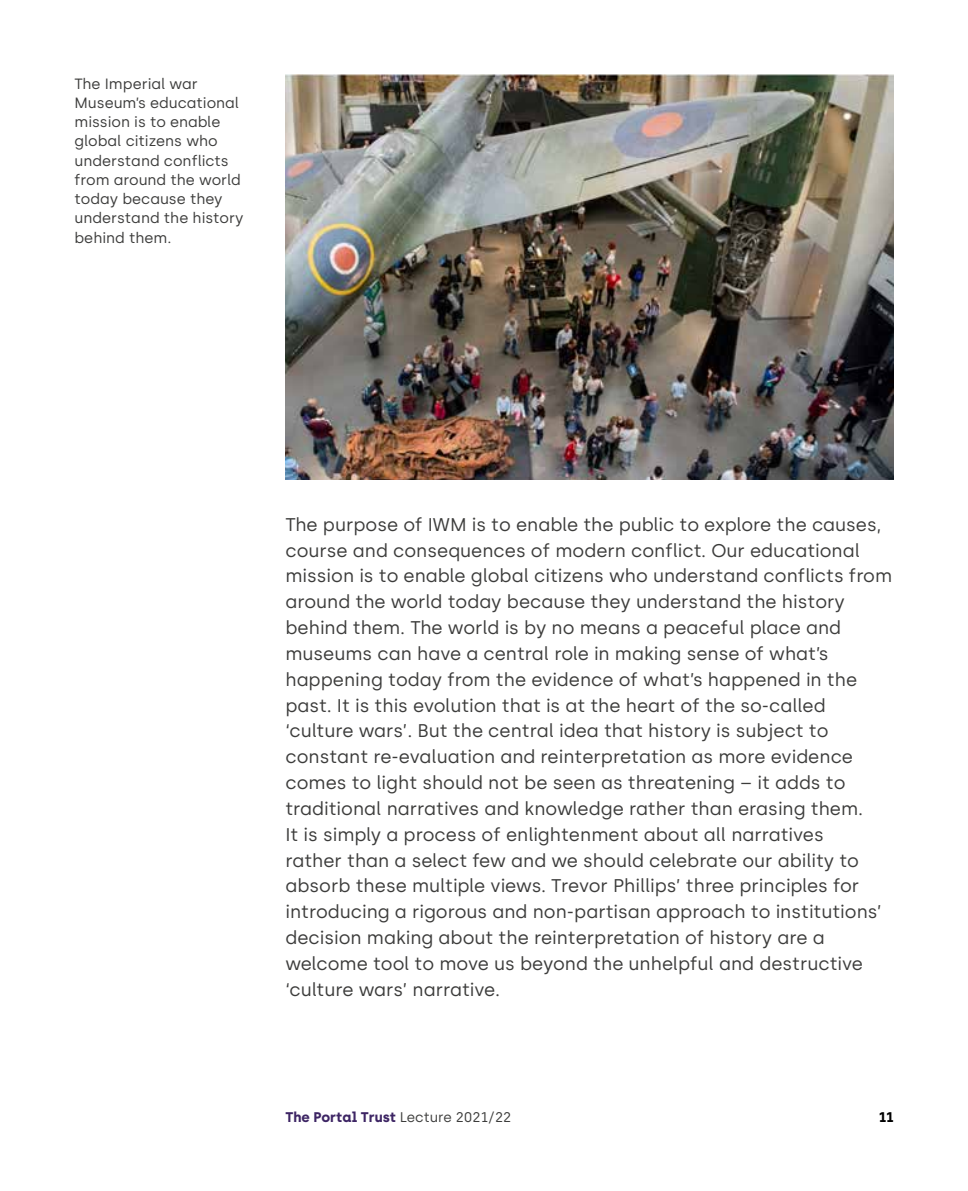
<style>
.page{position:relative;width:968px;height:1191px;background:#fff}
.page>*{position:absolute;margin:0;border:0;box-sizing:border-box;transform-origin:0 0}
.t1{font:18.38px/25.9px "Silka";color:#3c3c3b}
.t2{font:14.88px/19.2px "Silka";color:#3c3c3b}
.t3{font:700 14px "Archia";color:#3d2564}
.t4{font:700 14px "Archia";color:#000}
.s1{font-weight:400;color:#3c3c3b}
</style>
<div class="page">
<img style="left:285px;top:74px;width:608px;height:405px">
<p class="t2" style="left:74px;top:74px;width:171px">The Imperial war<br>Museum’s educational mission is to enable global citizens who understand conflicts from around the world today because they understand the history behind them.</p>
<p class="t1" style="left:285px;top:511px;width:608px">The purpose of IWM is to enable the public to explore the causes, course and consequences of modern conflict. Our educational mission is to enable global citizens who understand conflicts from around the world today because they understand the history behind them. The world is by no means a peaceful place and museums can have a central role in making sense of what’s happening today from the evidence of what’s happened in the past. It is this evolution that is at the heart of the so-called ‘culture wars’. But the central idea that history is subject to constant re-evaluation and reinterpretation as more evidence comes to light should not be seen as threatening – it adds to traditional narratives and knowledge rather than erasing them.<br>It is simply a process of enlightenment about all narratives<br>rather than a select few and we should celebrate our ability to absorb these multiple views. Trevor Phillips’ three principles for introducing a rigorous and non-partisan approach to institutions’ decision making about the reinterpretation of history are a welcome tool to move us beyond the unhelpful and destructive ‘culture wars’ narrative.</p>
<p class="t3" style="left:285px;top:1108px;width:227px">The Portal Trust <span class="s1">Lecture 2021/22</span></p>
<p class="t4" style="left:879px;top:1108px;width:16px">11</p>
</div>
